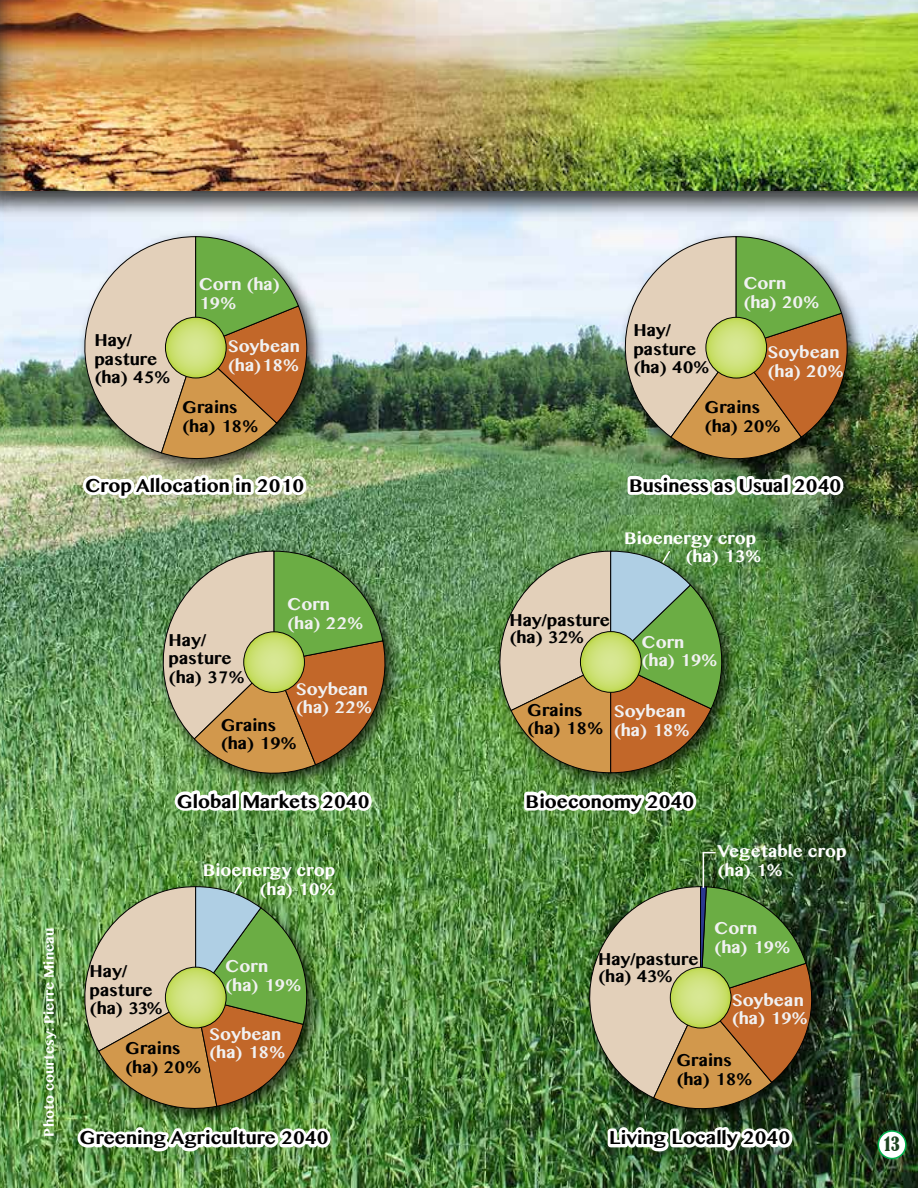
<style>
.page{position:relative;width:918px;height:1188px;background:#fff}
.page>*{position:absolute;margin:0;border:0;box-sizing:border-box;transform-origin:0 0}
.t1{font:700 18.3px "Lao MN";color:#000}
.t2{font:condensed 18.3px "Bernard";color:#1b421e}
.t3{font:700 16.8px/18.6px "Lao MN";color:#000}
.t4{font:700 16.8px/18.6px "Lao MN";color:#f1f1f2}
.t5{font:700 16.8px/18.6px "Lao MN";color:#fff;text-align:right}
.t6{font:700 13.8px "Lao MN";color:#fff}
</style>
<div class="page">
<img style="left:0;top:389px;width:918px;height:799px">
<img style="left:46px;top:191px;width:872px;height:198px">
<img style="left:46px;top:0;width:872px;height:191px">
<img style="left:0;top:0;width:46px;height:389px">
<svg style="left:521px;top:795px;width:180px;height:42px"></svg>
<img style="left:73px;top:1122px;width:262px;height:34px">
<img style="left:73px;top:875px;width:256px;height:256px">
<img style="left:820px;top:875px;width:14px;height:256px">
<img style="left:73px;top:225px;width:256px;height:256px">
<img style="left:71px;top:236px;width:244px;height:266px">
<img style="left:614px;top:225px;width:256px;height:256px">
<svg style="left:611px;top:236px;width:246px;height:264px;background:#a7a279"></svg>
<img style="left:488px;top:540px;width:256px;height:255px">
<img style="left:152px;top:540px;width:255px;height:256px">
<svg style="left:152px;top:550px;width:241px;height:267px;background:#9b9f67"></svg>
<svg style="left:165px;top:317px;width:61px;height:61px;background:#c5da6f"></svg>
<div style="left:165px;top:317px;width:62px;height:61px;border:1px solid #fff;border-radius:50%"></div>
<svg style="left:706px;top:317px;width:61px;height:61px;background:#c6da70"></svg>
<div style="left:706px;top:317px;width:61px;height:61px;border:1px solid #fff;border-radius:50%"></div>
<svg style="left:244px;top:632px;width:60px;height:61px;background:#c7db70"></svg>
<div style="left:243px;top:631px;width:62px;height:62px;border:1px solid #fff;border-radius:50%"></div>
<img style="left:574px;top:851px;width:246px;height:323px">
<svg style="left:484px;top:549px;width:247px;height:225px;background:#9aa067"></svg>
<img style="left:69px;top:880px;width:245px;height:236px">
<div style="left:878px;top:1131px;width:28px;height:28px;background:#fff;border-radius:50%"></div>
<div style="left:878px;top:1130px;width:29px;height:29px;border:2px solid #00af4b;border-radius:50%"></div>
<p class="t6" style="left:40px;top:1137px;width:210px;rotate:-90deg">Photo courtesy: Pierre Mineau</p>
<p class="t3" style="left:94px;top:331px;width:77px">Hay/ pasture (ha) 45%</p>
<p class="t4" style="left:199px;top:276px;width:83px">Corn (ha)<br>19%</p>
<p class="t4" style="left:228px;top:337px;width:74px">Soybean (ha)18%</p>
<p class="t3" style="left:182px;top:399px;width:77px">Grains (ha) 18%</p>
<p class="t4" style="left:743px;top:275px;width:77px">Corn (ha) 20%</p>
<p class="t4" style="left:768px;top:344px;width:77px">Soybean (ha) 20%</p>
<p class="t3" style="left:705px;top:399px;width:77px">Grains (ha) 20%</p>
<p class="t3" style="left:633px;top:322px;width:77px">Hay/ pasture (ha) 40%</p>
<p class="t1" style="left:85px;top:473px;width:221px">Crop Allocation in 2010</p>
<p class="t1" style="left:629px;top:473px;width:214px">Business as Usual 2040</p>
<p class="t4" style="left:287px;top:596px;width:77px">Corn (ha) 22%</p>
<p class="t3" style="left:169px;top:631px;width:77px">Hay/ pasture (ha) 37%</p>
<p class="t4" style="left:296px;top:680px;width:77px">Soybean (ha) 22%</p>
<p class="t3" style="left:221px;top:716px;width:77px">Grains (ha) 19%</p>
<p class="t5" style="left:624px;top:529px;width:139px">Bioenergy crop (ha) 13%</p>
<p class="t3" style="left:509px;top:612px;width:102px;line-height:16.8px">Hay/pasture (ha) 32%</p>
<p class="t4" style="left:641px;top:633px;width:77px">Corn (ha) 19%</p>
<p class="t3" style="left:527px;top:701px;width:77px">Grains (ha) 18%</p>
<p class="t4" style="left:614px;top:703px;width:77px">Soybean (ha) 18%</p>
<p class="t1" style="left:177px;top:789px;width:194px">Global Markets 2040</p>
<p class="t1" style="left:526px;top:789px;width:170px">Bioeconomy 2040</p>
<p class="t5" style="left:718px;top:843px;width:131px">Vegetable crop</p>
<p class="t5" style="left:203px;top:862px;width:134px">Bioenergy crop</p>
<p class="t5" style="left:718px;top:861px;width:67px">(ha) 1%</p>
<p class="t5" style="left:259px;top:880px;width:77px">(ha) 10%</p>
<p class="t3" style="left:90px;top:962px;width:75px">Hay/ pasture (ha) 33%</p>
<p class="t4" style="left:225px;top:958px;width:77px">Corn (ha) 19%</p>
<p class="t4" style="left:209px;top:1025px;width:74px">Soybean</p>
<p class="t3" style="left:125px;top:1040px;width:57px">Grains</p>
<p class="t4" style="left:209px;top:1044px;width:77px">(ha) 18%</p>
<p class="t3" style="left:125px;top:1058px;width:77px">(ha) 20%</p>
<p class="t4" style="left:714px;top:920px;width:77px">Corn (ha) 19%</p>
<p class="t4" style="left:732px;top:991px;width:77px">Soybean (ha) 19%</p>
<p class="t3" style="left:676px;top:1051px;width:77px">Grains (ha) 18%</p>
<p class="t3" style="left:598px;top:951px;width:102px;line-height:16.8px">Hay/pasture (ha) 43%</p>
<p class="t1" style="left:80px;top:1126px;width:250px">Greening Agriculture 2040</p>
<p class="t1" style="left:609px;top:1126px;width:183px">Living Locally 2040</p>
<p class="t2" style="left:884px;top:1134px;width:17px">13</p>
</div>
